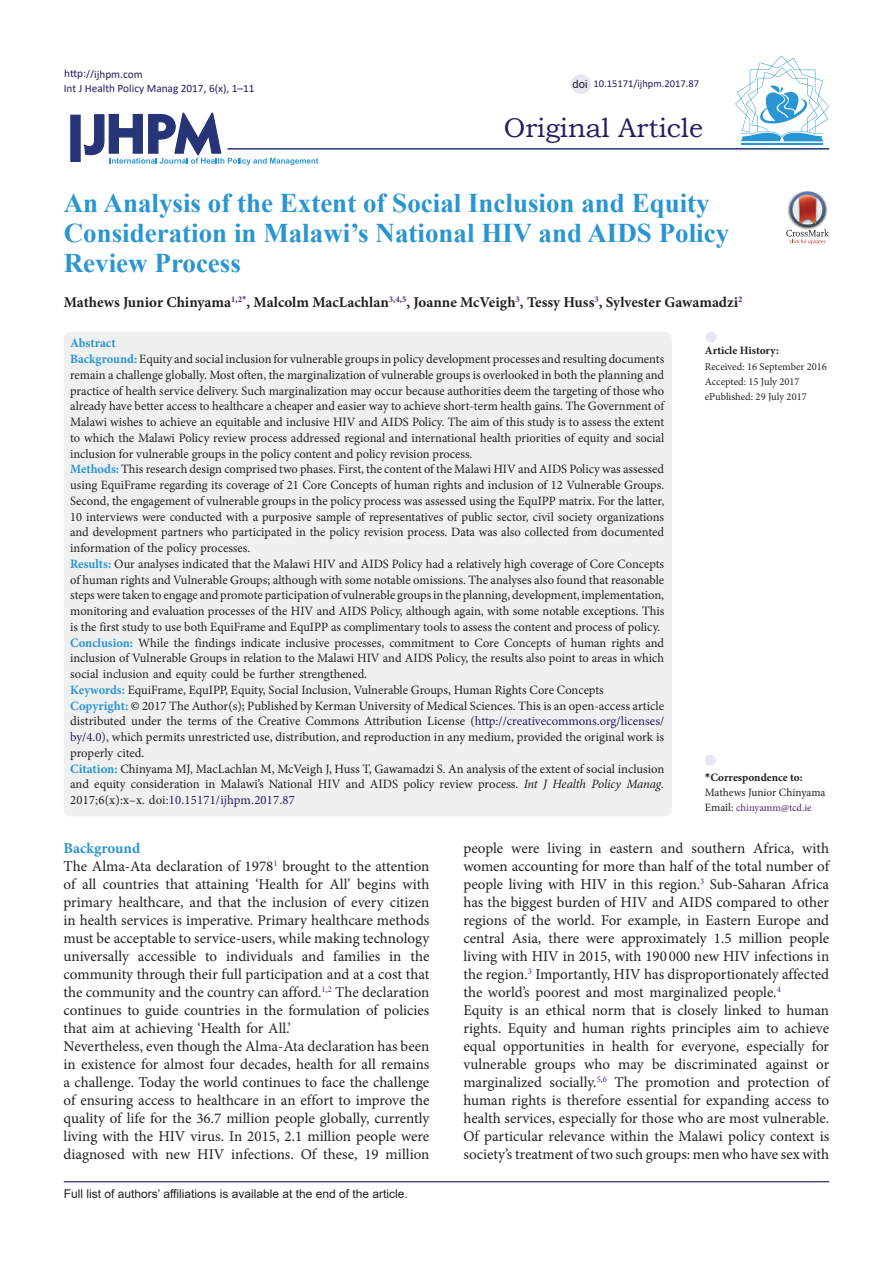
<style>
.page{position:relative;width:893px;height:1263px;background:#fff}
.page>*{position:absolute;margin:0;border:0;box-sizing:border-box;transform-origin:0 0}
.t1{font:700 27px/30px "Times New Roman";color:#2995d2}
.t2{font:27px "Bookman Old Style";color:#231d60}
.t3{font:15px/18px "Minion Pro";color:#231f20}
.t4{font:700 15px "Minion Pro";color:#231f20}
.t5{font:12.75px/15.8px "Minion Pro";color:#231f20}
.t6{font:12px "Arial";color:#231f20}
.t7{font:11.25px/14.7px "Calibri";color:#231d60}
.t8{font:11.25px/15px "Minion Pro";color:#231f20}
.t9{font:700 11.25px "Minion Pro";color:#231f20}
.t10{font:10.5px/15px "Minion Pro";color:#231f20}
.t11{font:10.5px "Calibri";color:#231d60}
.t12{font:10.5px "Minion Pro";color:#4c297c}
.s1{font-family:"Arial";font-size:11.25px;color:#231f20}
.s2{font-weight:700;color:#2995d2}
.s3{color:#000}
.s4{color:#231d60}
.s5{font-style:italic}
.s6{font-family:"Calibri";font-weight:700}
.s7{font-weight:700}
.s8{font-size:11.25px;color:#231f20}
</style>
<div class="page">
<svg style="left:84px;top:112px;width:234px;height:53px"></svg>
<div style="left:70px;top:115px;width:11px;height:47px;background:#273578;border:1px solid #273578"></div>
<hr style="left:227px;top:148px;width:602px;height:2px;background:#273578">
<div style="left:64px;top:332px;width:608px;height:484px;background:#eff0f0;border-radius:8px"></div>
<div style="left:705px;top:755px;width:11px;height:11px;background:#e7e7f3;border-radius:50%"></div>
<div style="left:705px;top:332px;width:11px;height:11px;background:#e7e7f3;border-radius:50%"></div>
<hr style="left:64px;top:1181px;width:765px;height:1px;background:#231d60">
<hr style="left:741px;top:143px;width:82px;height:2px;background:#2995d2">
<svg style="left:735px;top:56px;width:94px;height:85px"></svg>
<div style="left:571px;top:74px;width:20px;height:20px;background:#e7e7f3;border-radius:50%"></div>
<img style="left:801px;top:191px;width:13px;height:1px">
<svg style="left:786px;top:192px;width:43px;height:52px"></svg>
<p class="t7" style="left:64px;top:66px;width:192px">http://ijhpm.com<br>Int J Health Policy Manag 2017, 6(x), 1–11</p>
<p class="t11" style="left:573px;top:76px;width:128px"><span class="s1">doi</span> 10.15171/ijhpm.2017.87</p>
<h1 class="t2" style="left:504px;top:110px;width:201px">Original Article</h1>
<h1 class="t1" style="left:64px;top:188px;width:667px">An Analysis of the Extent of Social Inclusion and Equity<br>Consideration in Malawi’s National HIV and AIDS Policy<br>Review Process</h1>
<p class="t4" style="left:64px;top:292px;width:680px">Mathews Junior Chinyama<sup>1</sup><sup>,</sup><sup>2</sup><sup>*</sup>, Malcolm MacLachlan<sup>3</sup><sup>,</sup><sup>4</sup><sup>,</sup><sup>5</sup>, Joanne McVeigh<sup>3</sup>, Tessy Huss<sup>3</sup>, Sylvester Gawamadzi<sup>2</sup></p>
<p class="t5" style="left:70px;top:335px;width:596px"><span class="s2">Abstract<br>Background:</span> Equity and social inclusion for vulnerable groups in policy development processes and resulting documents remain a challenge globally. Most often, the marginalization of vulnerable groups is overlooked in both the planning and practice of health service delivery. Such marginalization may occur because authorities deem the targeting of those who already have better access to healthcare a cheaper and easier way to achieve short-term health gains. The Government of Malawi wishes to achieve an equitable and inclusive HIV and AIDS Policy. The aim of this study is to assess the extent to which the Malawi Policy review process addressed regional and international health priorities of equity and social inclusion for vulnerable groups in the policy content and policy revision process.<br><span class="s2">Methods:</span> This research design comprised two phases. First, the content of the Malawi HIV and AIDS Policy was assessed using EquiFrame regarding its coverage of 21 Core Concepts of human rights and inclusion of 12 Vulnerable Groups.<br>Second, the engagement of vulnerable groups in the policy process was assessed using the EquIPP matrix. For the latter, 10 interviews were conducted with a purposive sample of representatives of public sector, civil society organizations and development partners who participated in the policy revision process. Data was also collected from documented information of the policy processes.<br><span class="s2">Results:</span> Our analyses indicated that the Malawi HIV and AIDS Policy had a relatively high coverage of Core Concepts of human rights and Vulnerable Groups; although with some notable omissions. The analyses also found that reasonable steps were taken to engage and promote participation of vulnerable groups in the planning, development, implementation, monitoring and evaluation processes of the HIV and AIDS Policy, although again, with some notable exceptions. This is the first study to use both EquiFrame and EquIPP as complimentary tools to assess the content and process of policy.<br><span class="s2">Conclusion:</span> While the findings indicate inclusive processes, commitment to Core Concepts of human rights and inclusion of Vulnerable Groups in relation to the Malawi HIV and AIDS Policy, the results also point to areas in which social inclusion and equity could be further strengthened.<br><span class="s2">Keywords:</span> EquiFrame, EquIPP, Equity, Social Inclusion, Vulnerable Groups, Human Rights Core Concepts <span class="s2">Copyright:</span> <span class="s3">©</span> 2017 The Author(s); Published by Kerman University of Medical Sciences. This is an open-access article distributed under the terms of the Creative Commons Attribution License (<span class="s4">http://creativecommons.org/licenses/ by/4.0)</span>, which permits unrestricted use, distribution, and reproduction in any medium, provided the original work is properly cited.<br><span class="s2">Citation:</span> Chinyama MJ, MacLachlan M, McVeigh J, Huss T, Gawamadzi S. An analysis of the extent of social inclusion and equity consideration in Malawi’s National HIV and AIDS policy review process. <span class="s5">Int J Health Policy Manag.<br></span>2017;6(x):x–x. doi:<span class="s4">10.15171/ijhpm.2017.87</span></p>
<p class="t9" style="left:705px;top:343px;width:76px">Article History:</p>
<p class="t10" style="left:705px;top:359px;width:124px">Received: 16 September 2016<br>Accepted: 15 July 2017 ePublished: 29 July 2017</p>
<p class="t8" style="left:705px;top:770px;width:122px"><span class="s6">*</span><span class="s7">Correspondence to:<br></span>Mathews Junior Chinyama</p>
<p class="t12" style="left:705px;top:800px;width:108px"><span class="s8">Email:</span> chinyamm@tcd.ie</p>
<p class="t3" style="left:64px;top:839px;width:367px"><span class="s2">Background<br></span>The Alma-Ata declaration of 1978<sup>1</sup> brought to the attention of all countries that attaining ‘Health for All’ begins with primary healthcare, and that the inclusion of every citizen in health services is imperative. Primary healthcare methods must be acceptable to service-users, while making technology universally accessible to individuals and families in the community through their full participation and at a cost that the community and the country can afford.<sup>1</sup><sup>,</sup><sup>2</sup> The declaration continues to guide countries in the formulation of policies that aim at achieving ‘Health for All.’<br>Nevertheless, even though the Alma-Ata declaration has been in existence for almost four decades, health for all remains a challenge. Today the world continues to face the challenge of ensuring access to healthcare in an effort to improve the quality of life for the 36.7 million people globally, currently living with the HIV virus. In 2015, 2.1 million people were diagnosed with new HIV infections. Of these, 19 million</p>
<p class="t3" style="left:463px;top:839px;width:367px">people were living in eastern and southern Africa, with women accounting for more than half of the total number of people living with HIV in this region.<sup>3</sup> Sub-Saharan Africa has the biggest burden of HIV and AIDS compared to other regions of the world. For example, in Eastern Europe and central Asia, there were approximately 1.5 million people living with HIV in 2015, with 190 000 new HIV infections in the region.<sup>3</sup> Importantly, HIV has disproportionately affected the world’s poorest and most marginalized people.<sup>4<br></sup>Equity is an ethical norm that is closely linked to human rights. Equity and human rights principles aim to achieve equal opportunities in health for everyone, especially for vulnerable groups who may be discriminated against or marginalized socially.<sup>5</sup><sup>,</sup><sup>6</sup> The promotion and protection of human rights is therefore essential for expanding access to health services, especially for those who are most vulnerable.<br>Of particular relevance within the Malawi policy context is society’s treatment of two such groups: men who have sex with</p>
<p class="t6" style="left:64px;top:1185px;width:346px">Full list of authors’ affiliations is available at the end of the article.</p>
</div>
